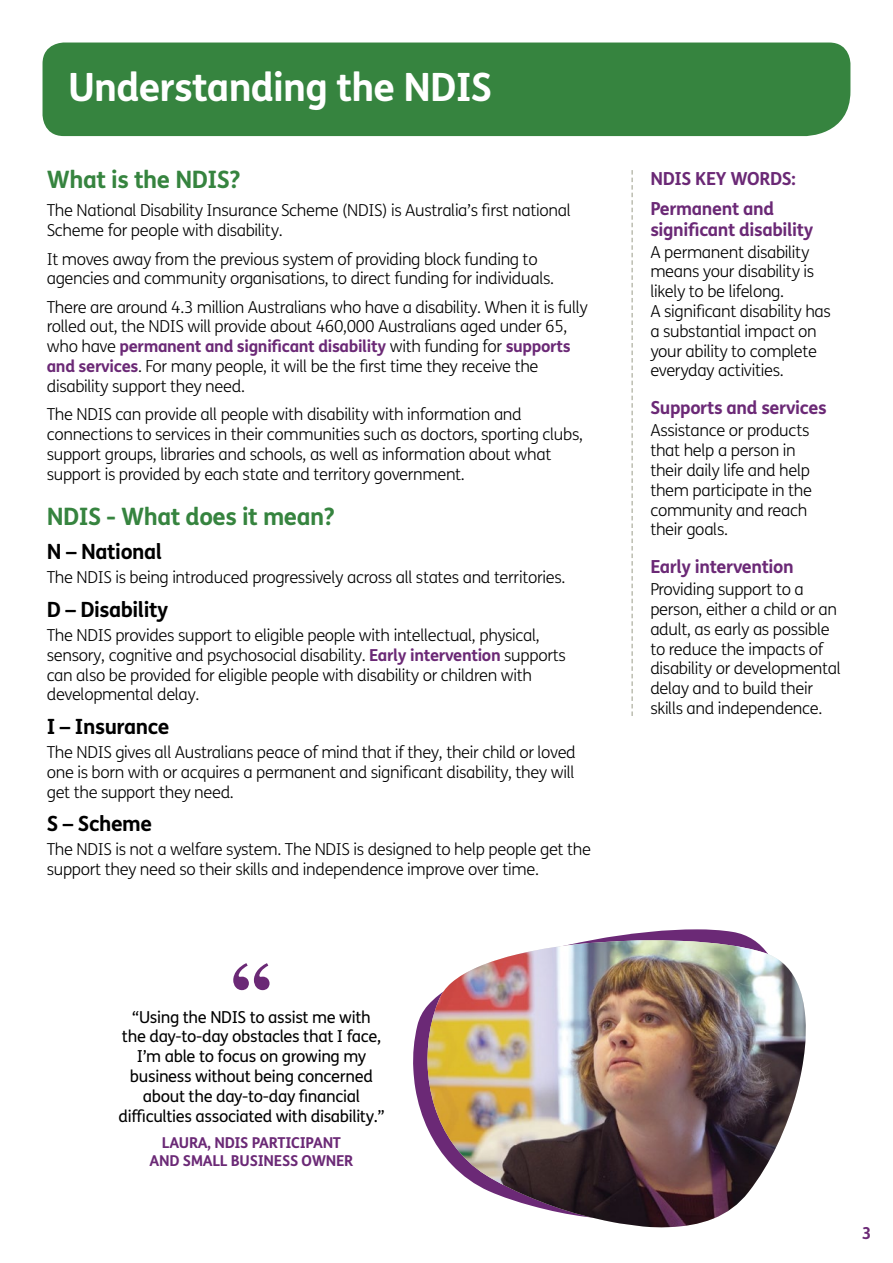
<style>
.page{position:relative;width:893px;height:1263px;background:#fff}
.page>*{position:absolute;margin:0;border:0;box-sizing:border-box;transform-origin:0 0}
.t1{font:700 81px "Century Schoolbook";color:#6b2976}
.t2{font:700 39px "FS Me";letter-spacing:-.02em;color:#fff}
.t3{font:700 24px "FS Me";letter-spacing:-.02em;color:#36843f}
.t4{font:700 21px "FS Me";letter-spacing:-.02em;color:#000}
.t5{font:700 18px/21px "FS Me";letter-spacing:-.02em;color:#6b2976}
.t6{font:300 16.5px/19.8px "FS Me";letter-spacing:-.02em;color:#000}
.t7{font:16.5px/19.8px "FS Me";letter-spacing:-.02em;color:#000;text-align:center}
.t8{font:700 16.5px "FS Me";color:#6b2976}
.t9{font:700 15px/18px "FS Me";letter-spacing:-.02em;color:#6b2976;text-align:center}
.s1{font-weight:700;color:#6b2976}
</style>
<div class="page">
<div style="left:43px;top:43px;width:807px;height:93px;background:#36843f"></div>
<svg style="left:631px;top:170px;width:2px;height:546px"></svg>
<svg style="left:413px;top:929px;width:341px;height:198px"></svg>
<img style="left:427px;top:940px;width:379px;height:287px">
<h2 class="t2" style="left:68px;top:63px;width:426px">Understanding the NDIS</h2>
<h3 class="t3" style="left:47px;top:165px;width:195px">What is the NDIS?</h3>
<p class="t6" style="left:47px;top:201px;width:525px">The National Disability Insurance Scheme (NDIS) is Australia’s first national<br>Scheme for people with disability.</p>
<p class="t6" style="left:47px;top:249px;width:509px">It moves away from the previous system of providing block funding to agencies and community organisations, to direct funding for individuals.</p>
<p class="t6" style="left:47px;top:297px;width:543px">There are around 4.3 million Australians who have a disability. When it is fully rolled out, the NDIS will provide about 460,000 Australians aged under 65, who have <span class="s1">permanent and significant disability</span> with funding for <span class="s1">supports and services</span>. For many people, it will be the first time they receive the disability support they need.</p>
<p class="t6" style="left:47px;top:405px;width:538px">The NDIS can provide all people with disability with information and connections to services in their communities such as doctors, sporting clubs, support groups, libraries and schools, as well as information about what support is provided by each state and territory government.</p>
<h3 class="t3" style="left:47px;top:502px;width:290px">NDIS - What does it mean?</h3>
<h4 class="t4" style="left:47px;top:538px;width:117px">N – National</h4>
<p class="t6" style="left:47px;top:568px;width:520px">The NDIS is being introduced progressively across all states and territories.</p>
<h4 class="t4" style="left:47px;top:596px;width:123px">D – Disability</h4>
<p class="t6" style="left:47px;top:626px;width:521px">The NDIS provides support to eligible people with intellectual, physical, sensory, cognitive and psychosocial disability. <span class="s1">Early intervention</span> supports can also be provided for eligible people with disability or children with developmental delay.</p>
<h4 class="t4" style="left:47px;top:713px;width:124px">I – Insurance</h4>
<p class="t6" style="left:47px;top:743px;width:531px;text-align:justify">The NDIS gives all Australians peace of mind that if they, their child or loved one is born with or acquires a permanent and significant disability, they will get the support they need.</p>
<h4 class="t4" style="left:47px;top:811px;width:107px">S – Scheme</h4>
<p class="t6" style="left:47px;top:840px;width:546px">The NDIS is not a welfare system. The NDIS is designed to help people get the support they need so their skills and independence improve over time.</p>
<h1 class="t1" style="left:232px;top:944px;width:40px">“</h1>
<p class="t7" style="left:119px;top:1027px;width:267px">the day-to-day obstacles that I face, I’m able to focus on growing my business without being concerned about the day-to-day financial difficulties associated with disability.”</p>
<p class="t9" style="left:150px;top:1134px;width:205px">LAURA, NDIS PARTICIPANT<br>AND SMALL BUSINESS OWNER</p>
<p class="t7" style="left:132px;top:1007px;width:240px">“Using the NDIS to assist me with</p>
<h3 class="t5" style="left:650px;top:168px;width:147px">NDIS KEY WORDS:</h3>
<h4 class="t5" style="left:650px;top:198px;width:164px">Permanent and significant disability</h4>
<p class="t6" style="left:650px;top:242px;width:182px">A permanent disability means your disability is likely to be lifelong.<br>A significant disability has a substantial impact on your ability to complete everyday activities.</p>
<h4 class="t5" style="left:650px;top:397px;width:178px">Supports and services</h4>
<p class="t6" style="left:650px;top:421px;width:163px">Assistance or products that help a person in their daily life and help them participate in the community and reach their goals.</p>
<h4 class="t5" style="left:650px;top:556px;width:145px">Early intervention</h4>
<p class="t6" style="left:650px;top:580px;width:192px">Providing support to a person, either a child or an adult, as early as possible to reduce the impacts of disability or developmental delay and to build their skills and independence.</p>
<p class="t8" style="left:862px;top:1223px;width:11px">3</p>
</div>
